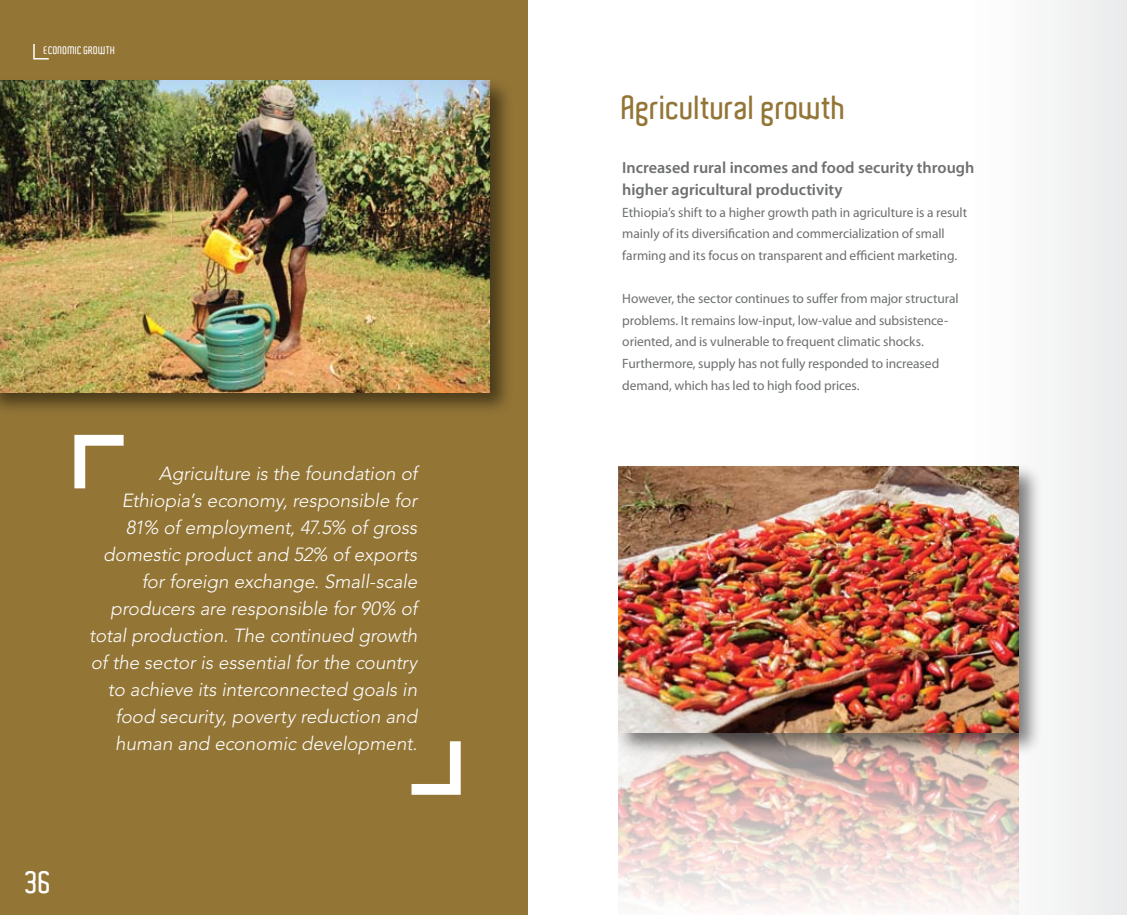
<style>
.page{position:relative;width:1127px;height:915px;background:#fff}
.page>*{position:absolute;margin:0;border:0;box-sizing:border-box;transform-origin:0 0}
.t1{font:600 32.4px "Aldo";color:#937536}
.t2{font:600 30px "Aldo";color:#fff}
.t3{font:italic 300 18.9px/27px "Avenir";color:#fff;text-align:right}
.t4{font:600 16.2px/21.6px "Myriad Pro";color:#6d6f71}
.t5{font:13.5px/21.6px "Myriad Pro";letter-spacing:-.005em;color:#6d6f71}
.t6{font:600 10.5px "Aldo";letter-spacing:.025em;color:#fff}
</style>
<div class="page">
<div style="left:1018px;top:0;width:109px;height:914px;background:#f1f1f2"></div>
<div style="left:0;top:0;width:528px;height:914px;background:#937536"></div>
<div style="left:0;top:76px;width:513px;height:340px;background:#000;opacity:.5"></div>
<img style="left:0;top:81px;width:489px;height:311px">
<svg style="left:74px;top:434px;width:50px;height:55px"></svg>
<svg style="left:411px;top:741px;width:50px;height:54px"></svg>
<img style="left:618px;top:756px;width:400px;height:158px">
<div style="left:614px;top:462px;width:428px;height:294px;background:#000;opacity:.5"></div>
<img style="left:618px;top:466px;width:400px;height:266px">
<svg style="left:33px;top:44px;width:16px;height:16px"></svg>
<p class="t6" style="left:44px;top:44px;width:56px">ECONOMIC GROWTH</p>
<p class="t3" style="left:89px;top:459px;width:330px">Agriculture is the foundation of Ethiopia’s economy, responsible for 81% of employment, 47.5% of gross domestic product and 52% of exports for foreign exchange. Small-scale producers are responsible for 90% of total production. The continued growth of the sector is essential for the country to achieve its interconnected goals in food security, poverty reduction and human and economic development.</p>
<h2 class="t2" style="left:26px;top:864px;width:28px">36</h2>
<h1 class="t1" style="left:622px;top:90px;width:226px">Agricultural growth</h1>
<p class="t4" style="left:622px;top:157px;width:354px">Increased rural incomes and food security through higher agricultural productivity</p>
<p class="t5" style="left:622px;top:201px;width:346px">Ethiopia’s shift to a higher growth path in agriculture is a result mainly of its diversification and commercialization of small farming and its focus on transparent and efficient marketing.</p>
<p class="t5" style="left:622px;top:287px;width:338px">However, the sector continues to suffer from major structural problems. It remains low-input, low-value and subsistence&shy;oriented, and is vulnerable to frequent climatic shocks.<br>Furthermore, supply has not fully responded to increased demand, which has led to high food prices.</p>
</div>
